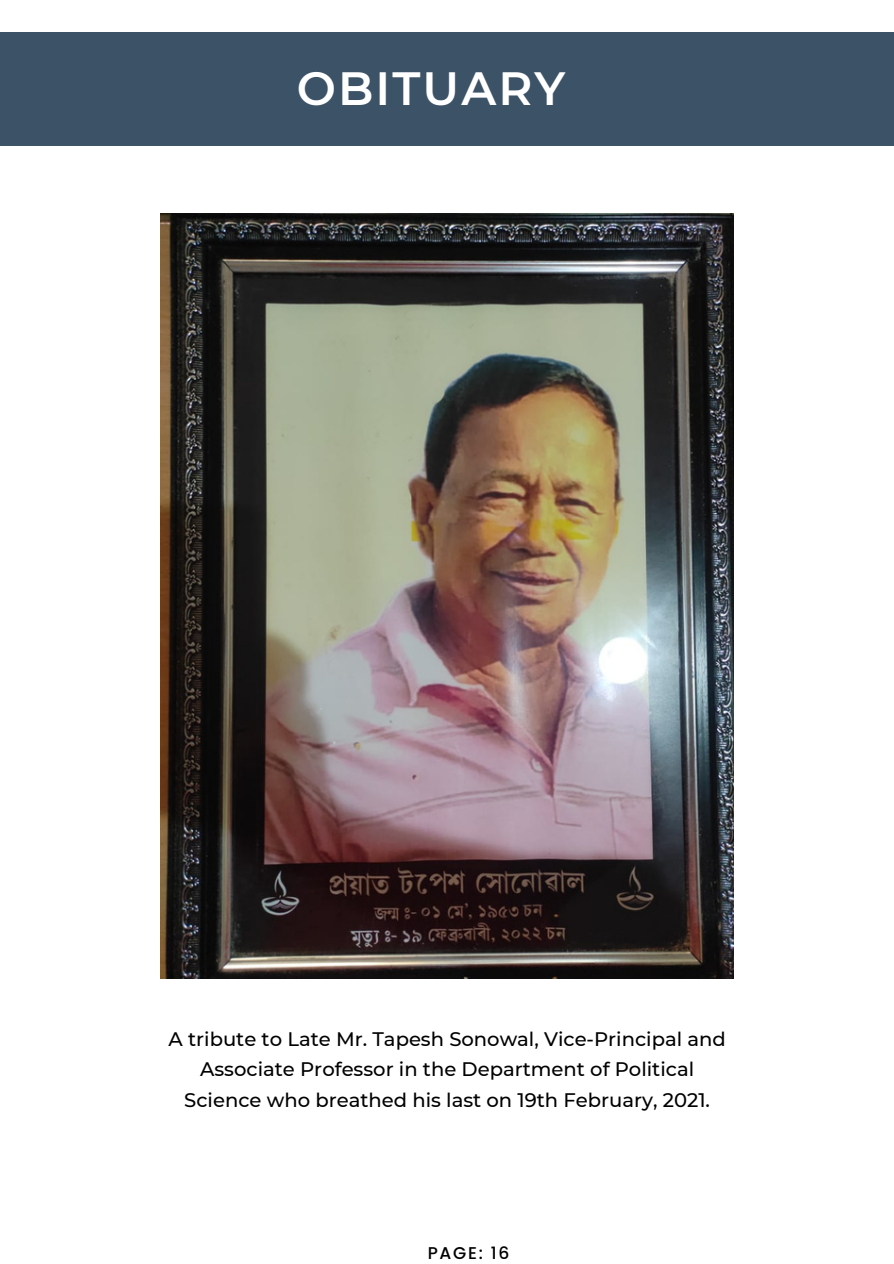
<style>
.page{position:relative;width:894px;height:1264px;background:#fff}
.page>*{position:absolute;margin:0;border:0;box-sizing:border-box;transform-origin:0 0}
.t1{font:600 46.5px "Montserrat";letter-spacing:.045em;color:#fff}
.t2{font:500 19.5px/30.5px "Montserrat";color:#000;text-align:center}
.t3{font:500 16.95px "Poppins";letter-spacing:.1em;color:#000}
</style>
<div class="page">
<img style="left:161px;top:214px;width:572px;height:764px">
<div style="left:0;top:33px;width:893px;height:113px;background:#3c5266"></div>
<p class="t1" style="left:296px;top:60px;width:270px">OBITUARY</p>
<p class="t2" style="left:168px;top:1023px;width:558px">A tribute to Late Mr. Tapesh Sonowal, Vice-Principal and<br>Associate Professor in the Department of Political<br>Science who breathed his last on 19th February, 2021.</p>
<p class="t3" style="left:427px;top:1241px;width:83px">PAGE: 16</p>
</div>
